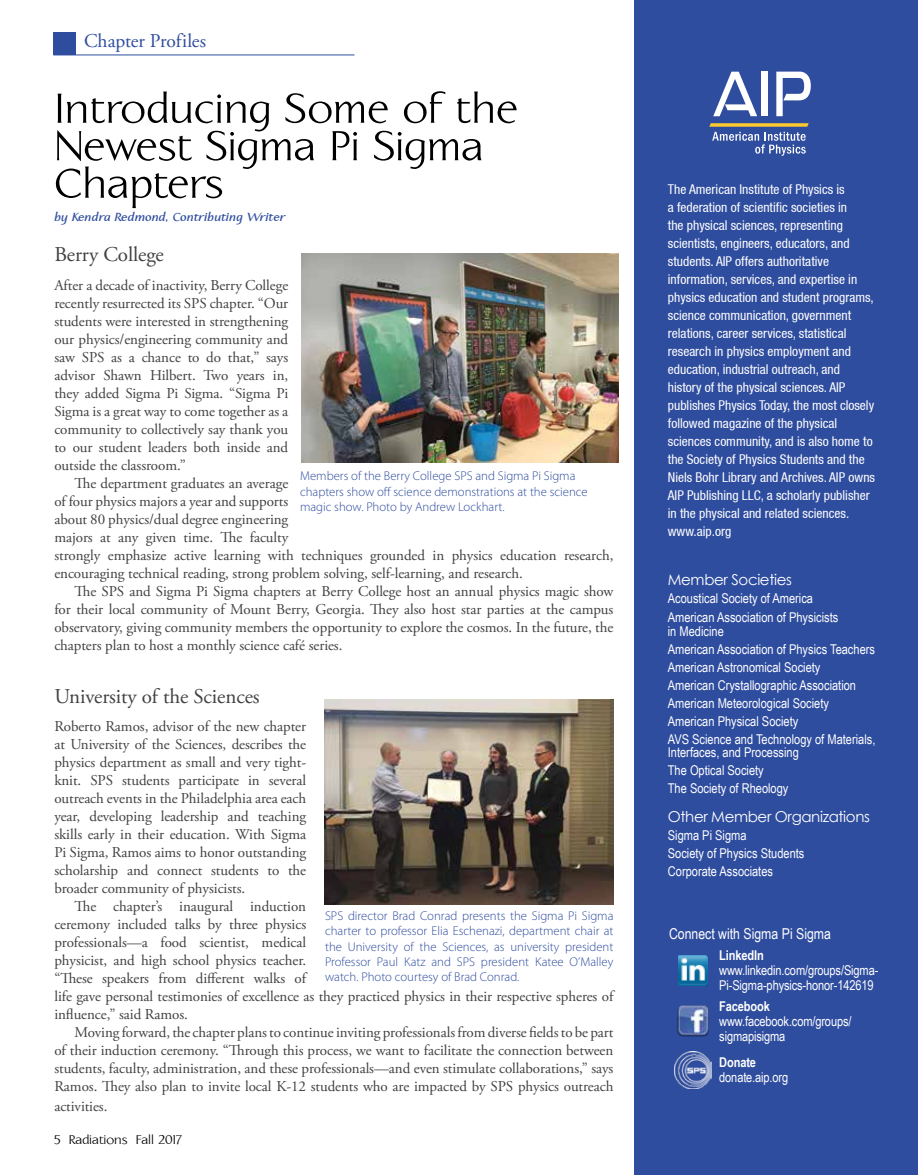
<style>
.page{position:relative;width:918px;height:1175px;background:#fff}
.page>*{position:absolute;margin:0;border:0;box-sizing:border-box;transform-origin:0 0}
.t1{font:54px "Aperto";color:#000}
.t2{font:21px "Adobe Garamond Pro";letter-spacing:-.005em;color:#414042}
.t3{font:19.5px "Adobe Garamond Pro";letter-spacing:-.005em;color:#2f4d9f}
.t4{font:16.5px "Aperto";color:#000}
.t5{font:15px/18px "Adobe Garamond Pro";letter-spacing:-.005em;color:#414042;text-align:justify}
.t6{font:15px "Century Gothic";letter-spacing:-.025em;color:#fff}
.t7{font:italic 700 15px "Aperto";color:#2f4d9f}
.t8{font:15px "Arial Narrow";color:#fff}
.t9{font:condensed 13.5px/18px "Helvetica 57";color:#fff}
.t10{font:13.5px/18px "Arial Narrow";color:#fff}
.t11{font:700 13.5px "Arial Narrow";letter-spacing:-.01em;color:#fff}
.t12{font:300 12.75px/15.3px "Myriad Pro";color:#2f4d9f}
</style>
<div class="page">
<div style="left:634px;top:0;width:284px;height:1174px;background:#2f4d9f"></div>
<svg style="left:713px;top:72px;width:44px;height:44px"></svg>
<div style="left:761px;top:72px;width:7px;height:44px;background:#fff"></div>
<svg style="left:776px;top:72px;width:35px;height:44px"></svg>
<svg style="left:709px;top:123px;width:100px;height:33px"></svg>
<img style="left:301px;top:254px;width:318px;height:209px">
<img style="left:324px;top:699px;width:289px;height:205px">
<hr style="left:53px;top:54px;width:301px;height:1px;background:#2f4d9f">
<div style="left:53px;top:32px;width:23px;height:22px;background:#2f4d9f"></div>
<img style="left:678px;top:955px;width:30px;height:30px">
<img style="left:677px;top:1005px;width:32px;height:32px">
<img style="left:675px;top:1051px;width:36px;height:37px">
<h3 class="t3" style="left:84px;top:29px;width:124px">Chapter Profiles</h3>
<h1 class="t1" style="left:54px;top:84px;width:465px">Introducing Some of the</h1>
<h1 class="t1" style="left:54px;top:121px;width:431px">Newest Sigma Pi Sigma</h1>
<h1 class="t1" style="left:54px;top:159px;width:170px">Chapters</h1>
<p class="t7" style="left:54px;top:210px;width:232px">by Kendra Redmond, Contributing Writer</p>
<h2 class="t2" style="left:54px;top:242px;width:111px">Berry College</h2>
<p class="t5" style="left:54px;top:277px;width:236px">After a decade of inactivity, Berry College recently resurrected its SPS chapter. “Our students were interested in strengthening our physics/engineering community and saw SPS as a chance to do that,” says advisor Shawn Hilbert. Two years in, they added Sigma Pi Sigma. “Sigma Pi Sigma is a great way to come together as a community to collectively say thank you to our student leaders both inside and outside the classroom.”</p>
<p class="t5" style="left:54px;top:475px;width:561px;text-align:left;text-indent:20px">The department graduates an average<br>of four physics majors a year and supports<br>about 80 physics/dual degree engineering<br>majors at any given time. The faculty<br>strongly emphasize active learning with techniques grounded in physics education research, encouraging technical reading, strong problem solving, self-learning, and research.</p>
<p class="t5" style="left:54px;top:583px;width:561px;text-indent:20px">The SPS and Sigma Pi Sigma chapters at Berry College host an annual physics magic show for their local community of Mount Berry, Georgia. They also host star parties at the campus observatory, giving community members the opportunity to explore the cosmos. In the future, the chapters plan to host a monthly science café series.</p>
<h2 class="t2" style="left:54px;top:683px;width:207px">University of the Sciences</h2>
<p class="t5" style="left:54px;top:718px;width:253px">Roberto Ramos, advisor of the new chapter at University of the Sciences, describes the physics department as small and very tight&shy;knit. SPS students participate in several outreach events in the Philadelphia area each year, developing leadership and teaching skills early in their education. With Sigma Pi Sigma, Ramos aims to honor outstanding scholarship and connect students to the broader community of physicists.</p>
<p class="t5" style="left:54px;top:898px;width:560px;text-align:left;text-indent:20px">The chapter’s inaugural induction<br>ceremony included talks by three physics<br>professionals—a food scientist, medical<br>physicist, and high school physics teacher.<br>“These speakers from different walks of<br>life gave personal testimonies of excellence as they practiced physics in their respective spheres of influence,” said Ramos.</p>
<p class="t5" style="left:54px;top:1024px;width:561px;text-indent:20px">Moving forward, the chapter plans to continue inviting professionals from diverse fields to be part of their induction ceremony. “Through this process, we want to facilitate the connection between students, faculty, administration, and these professionals—and even stimulate collaborations,” says Ramos. They also plan to invite local K-12 students who are impacted by SPS physics outreach</p>
<p class="t5" style="left:54px;top:1098px;width:55px">activities.</p>
<p class="t12" style="left:300px;top:468px;width:289px">Members of the Berry College SPS and Sigma Pi Sigma chapters show off science demonstrations at the science magic show. Photo by Andrew Lockhart.</p>
<p class="t12" style="left:325px;top:908px;width:290px;text-align:justify">SPS director Brad Conrad presents the Sigma Pi Sigma charter to professor Elia Eschenazi, department chair at the University of the Sciences, as university president Professor Paul Katz and SPS president Katee O’Malley watch. Photo courtesy of Brad Conrad.</p>
<p class="t4" style="left:54px;top:1132px;width:130px">5 Radiations Fall 2017</p>
<p class="t9" style="left:668px;top:180px;width:209px">The American Institute of Physics is<br>a federation of scientific societies in<br>the physical sciences, representing scientists, engineers, educators, and students. AIP offers authoritative information, services, and expertise in physics education and student programs, science communication, government relations, career services, statistical research in physics employment and education, industrial outreach, and history of the physical sciences. AIP publishes Physics Today, the most closely followed magazine of the physical sciences community, and is also home to the Society of Physics Students and the Niels Bohr Library and Archives. AIP owns AIP Publishing LLC, a scholarly publisher in the physical and related sciences. www.aip.org</p>
<p class="t6" style="left:668px;top:569px;width:126px">Member Societies</p>
<p class="t10" style="left:668px;top:588px;width:172px;line-height:18.9px">Acoustical Society of America<br>American Association of Physicists</p>
<p class="t10" style="left:668px;top:621px;width:209px">in Medicine<br>American Association of Physics Teachers<br>American Astronomical Society<br>American Crystallographic Association<br>American Meteorological Society<br>American Physical Society<br>AVS Science and Technology of Materials,</p>
<p class="t10" style="left:668px;top:742px;width:133px">Interfaces, and Processing<br>The Optical Society<br>The Society of Rheology</p>
<p class="t6" style="left:668px;top:806px;width:204px">Other Member Organizations</p>
<p class="t10" style="left:668px;top:825px;width:138px">Sigma Pi Sigma<br>Society of Physics Students<br>Corporate Associates</p>
<p class="t8" style="left:669px;top:923px;width:164px">Connect with Sigma Pi Sigma</p>
<p class="t11" style="left:719px;top:945px;width:46px">LinkedIn</p>
<p class="t10" style="left:719px;top:962px;width:161px;line-height:15px">www.linkedin.com/groups/Sigma-<br>Pi-Sigma-physics-honor-142619</p>
<p class="t11" style="left:719px;top:996px;width:52px">Facebook</p>
<p class="t10" style="left:719px;top:1013px;width:134px;line-height:15px">www.facebook.com/groups/ sigmapisigma</p>
<p class="t11" style="left:719px;top:1052px;width:38px">Donate</p>
<p class="t10" style="left:719px;top:1068px;width:71px">donate.aip.org</p>
</div>
